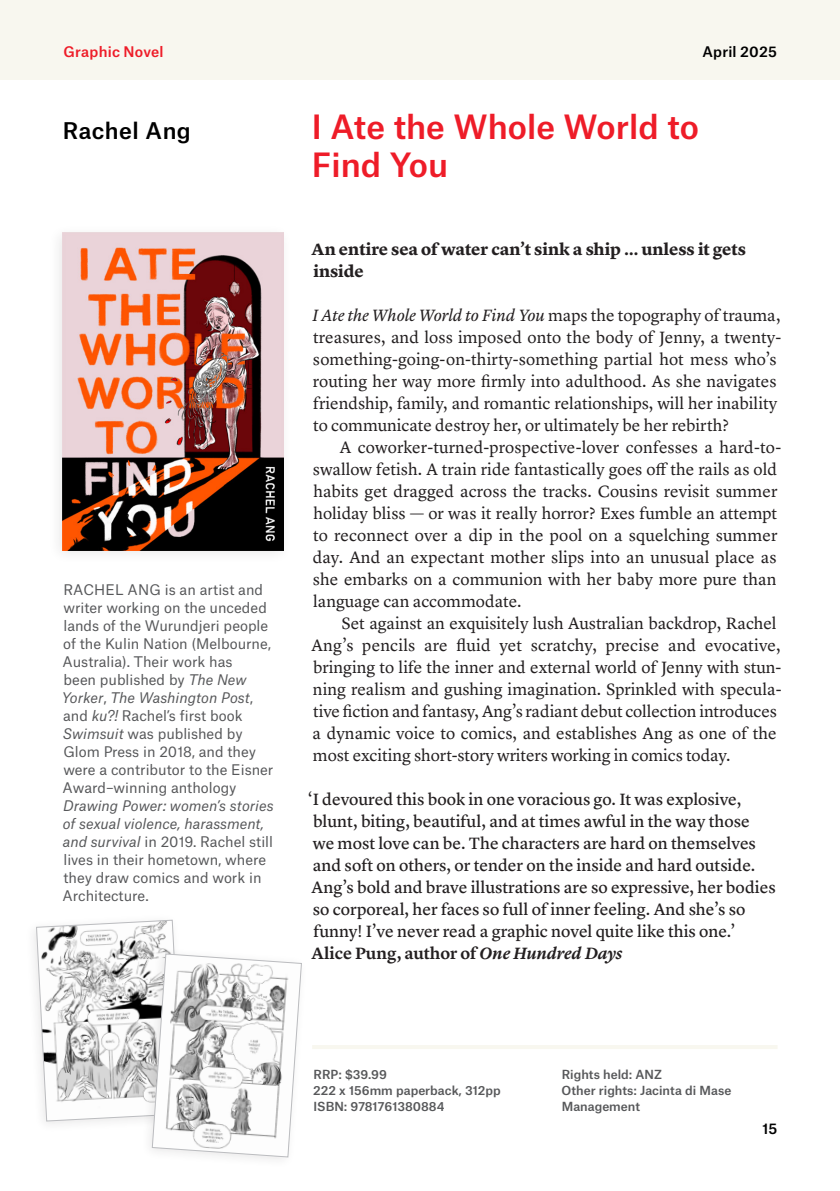
<style>
.page{position:relative;width:840px;height:1191px;background:#fff}
.page>*{position:absolute;margin:0;border:0;box-sizing:border-box;transform-origin:0 0}
.t1{font:500 32px/38px "Atlas Grotesk";color:#ee1c28}
.t2{font:500 22px "Atlas Grotesk";letter-spacing:.02em;color:#000}
.t3{font:17px/22px "Lyon Text";color:#231f20}
.t4{font:17px/22px "Lyon Text Regular No.2";color:#231f20}
.t5{font:700 17px/22px "Lyon Text";color:#231f20}
.t6{font:600 17px "Lyon Text";color:#231f20}
.t7{font:14px/18px "Atlas Grotesk";color:#57585a}
.t8{font:500 14px "Atlas Grotesk";letter-spacing:.02em;color:#ee1c28}
.t9{font:500 14px "Atlas Grotesk";letter-spacing:.015em;color:#000}
.t10{font:500 12px/16px "Atlas Grotesk";color:#57585a}
.s1{font-style:italic}
</style>
<div class="page">
<div style="left:0;top:0;width:839px;height:79px;background:#f8f7ef"></div>
<hr style="left:312px;top:1045px;width:465px;height:4px;background:#f8f7ef">
<div style="left:48px;top:224px;width:245px;height:341px;background:#231f20;opacity:.1"></div>
<img style="left:62px;top:233px;width:221px;height:317px">
<svg style="left:36px;top:919px;width:266px;height:238px"></svg>
<p class="t8" style="left:63px;top:40px;width:101px">Graphic Novel</p>
<p class="t9" style="left:702px;top:40px;width:76px">April 2025</p>
<p class="t2" style="left:63px;top:112px;width:129px">Rachel Ang</p>
<h1 class="t1" style="left:312px;top:104px;width:388px">I Ate the Whole World to<br>Find You</h1>
<p class="t7" style="left:62px;top:579px;width:213px">RACHEL ANG is an artist and writer working on the unceded lands of the Wurundjeri people of the Kulin Nation (Melbourne,<br>Australia). Their work has<br>been published by <span class="s1">The New<br>Yorker</span>, <span class="s1">The Washington Post</span>, and <span class="s1">ku?!</span> Rachel’s first book<br><span class="s1">Swimsuit</span> was published by<br>Glom Press in 2018, and they were a contributor to the Eisner<br>Award–winning anthology</p>
<p class="t7" style="left:63px;top:795px;width:212px"><span class="s1">Drawing Power: women’s stories of sexual violence, harassment, and survival</span> in 2019. Rachel still lives in their hometown, where they draw comics and work in<br>Architecture.</p>
<p class="t5" style="left:311px;top:237px;width:435px">An entire sea of water can’t sink a ship … unless it gets inside</p>
<p class="t3" style="left:312px;top:303px;width:470px"><span class="s1">I Ate the Whole World to Find You</span> maps the topography of trauma, treasures, and loss imposed onto the body of Jenny, a twenty&shy;something-going-on-thirty-something partial hot mess who’s routing her way more firmly into adulthood. As she navigates friendship, family, and romantic relationships, will her inability to communicate destroy her, or ultimately be her rebirth?</p>
<p class="t3" style="left:313px;top:435px;width:469px;text-indent:27px">A coworker-turned-prospective-lover confesses a hard-to&shy;swallow fetish. A train ride fantastically goes off the rails as old habits get dragged across the tracks. Cousins revisit summer holiday bliss — or was it really horror? Exes fumble an attempt to reconnect over a dip in the pool on a squelching summer day. And an expectant mother slips into an unusual place as she embarks on a communion with her baby more pure than language can accommodate.</p>
<p class="t3" style="left:311px;top:611px;width:471px;text-indent:30px">Set against an exquisitely lush Australian backdrop, Rachel Ang’s pencils are fluid yet scratchy, precise and evocative, bringing to life the inner and external world of Jenny with stun&shy;ning realism and gushing imagination. Sprinkled with specula&shy;tive fiction and fantasy, Ang’s radiant debut collection introduces a dynamic voice to comics, and establishes Ang as one of the most exciting short-story writers working in comics today.</p>
<p class="t4" style="left:308px;top:787px;width:469px">‘I devoured this book in one voracious go. It was explosive, blunt, biting, beautiful, and at times awful in the way those<br>we most love can be. The characters are hard on themselves and soft on others, or tender on the inside and hard outside.<br>Ang’s bold and brave illustrations are so expressive, her bodies so corporeal, her faces so full of inner feeling. And she’s so funny! I’ve never read a graphic novel quite like this one.’</p>
<p class="t6" style="left:311px;top:940px;width:312px">Alice Pung, author of <span class="s1">One Hundred Days</span></p>
<p class="t10" style="left:313px;top:1065px;width:189px">RRP: $39.99<br>222 x 156mm paperback, 312pp<br>ISBN: 9781761380884</p>
<p class="t10" style="left:561px;top:1065px;width:171px">Rights held: ANZ<br>Other rights: Jacinta di Mase<br>Management</p>
<p class="t9" style="left:762px;top:1117px;width:17px">15</p>
</div>
